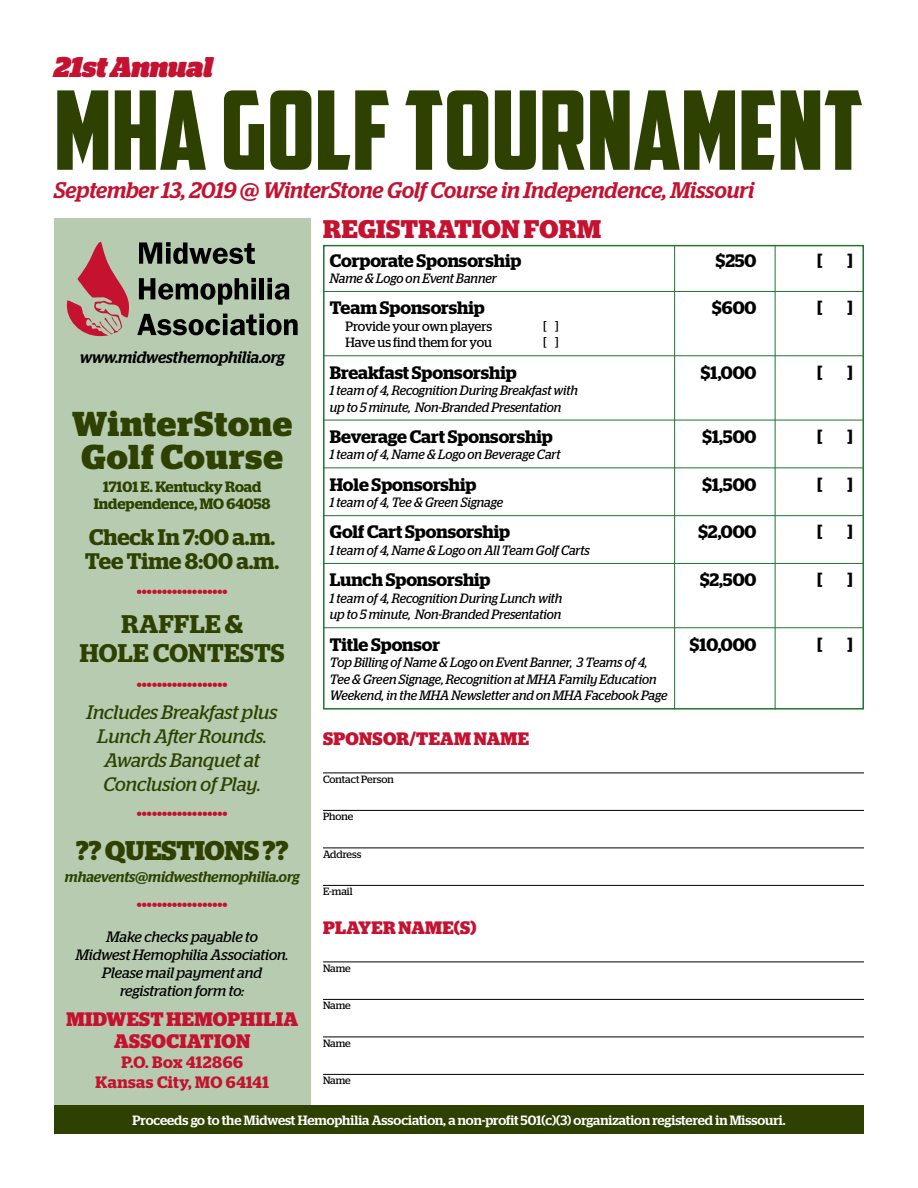
<style>
.page{position:relative;width:918px;height:1188px;background:#fff}
.page>*{position:absolute;margin:0;border:0;box-sizing:border-box;transform-origin:0 0}
.t1{font:109.5px "American Captain";color:#2e4100}
.t2{font:700 34.5px/33px "Stag";letter-spacing:.025em;color:#2e4100}
.t3{font:italic 900 28.5px "Stag";letter-spacing:-.015em;color:#c41230}
.t4{font:700 27px "Stag";letter-spacing:-.005em;color:#2e4100}
.t5{font:600 25.5px/28.5px "Stag";letter-spacing:.02em;color:#2e4100;text-align:center}
.t6{font:700 25.5px "Stag";letter-spacing:.015em;color:#c41230}
.t7{font:italic 500 22.5px "Stag";color:#c41230}
.t8{font:600 22.5px/24px "Stag";color:#2e4100}
.t9{font:italic 19.5px/24px "Stag";letter-spacing:-.005em;color:#2e4100;text-align:center}
.t10{font:700 19.5px/22.5px "Stag";letter-spacing:.02em;color:#c41230;text-align:center}
.t11{font:600 18px "Stag";color:#000}
.t12{font:700 18px "Stag";letter-spacing:.02em;color:#c41230}
.t13{font:600 16.5px/19.8px "Stag";letter-spacing:.03em;color:#c41230;text-align:center}
.t14{font:italic 500 16.5px "Stag";letter-spacing:-.005em;color:#000}
.t15{font:italic 15px/18px "Stag";color:#000;text-align:center}
.t16{font:600 15px "Stag";color:#c41230}
.t17{font:600 15px/16.5px "Stag";color:#2e4100;text-align:center}
.t18{font:italic 500 15px "Stag";letter-spacing:-.005em;color:#2e4100}
.t19{font:italic 13.5px/16.5px "Stag";letter-spacing:-.005em;color:#000;scale:.96 1}
.t20{font:500 13.5px "Stag";color:#fff}
.t21{font:13.5px "Stag";letter-spacing:-.005em;color:#000;scale:.96 1}
.t22{font:10.5px "Stag";letter-spacing:-.005em;color:#000}
</style>
<div class="page">
<div style="left:54px;top:218px;width:256px;height:897px;background:#b6cbb0"></div>
<div style="left:54px;top:1106px;width:810px;height:28px;background:#2e4100"></div>
<svg style="left:66px;top:242px;width:63px;height:94px"></svg>
<svg style="left:139px;top:242px;width:116px;height:22px"></svg>
<svg style="left:139px;top:278px;width:117px;height:27px"></svg>
<div style="left:259px;top:278px;width:5px;height:21px;background:#000"></div>
<svg style="left:267px;top:278px;width:22px;height:22px"></svg>
<svg style="left:137px;top:314px;width:161px;height:21px"></svg>
<hr style="left:323px;top:773px;width:541px;height:1px;background:#000">
<hr style="left:323px;top:810px;width:541px;height:1px;background:#000">
<hr style="left:323px;top:848px;width:541px;height:1px;background:#000">
<hr style="left:323px;top:885px;width:541px;height:1px;background:#000">
<hr style="left:323px;top:962px;width:541px;height:1px;background:#000">
<hr style="left:323px;top:999px;width:541px;height:1px;background:#000">
<hr style="left:323px;top:1037px;width:541px;height:1px;background:#000">
<hr style="left:323px;top:1074px;width:541px;height:1px;background:#000">
<div style="left:323px;top:245px;width:541px;height:465px;border:2px solid #21752f"></div>
<hr style="left:775px;top:245px;width:1px;height:465px;background:#21752f">
<hr style="left:674px;top:245px;width:1px;height:465px;background:#21752f">
<hr style="left:323px;top:291px;width:541px;height:1px;background:#21752f">
<hr style="left:323px;top:355px;width:541px;height:1px;background:#21752f">
<hr style="left:323px;top:420px;width:541px;height:1px;background:#21752f">
<hr style="left:323px;top:467px;width:541px;height:1px;background:#21752f">
<hr style="left:323px;top:515px;width:541px;height:1px;background:#21752f">
<hr style="left:323px;top:563px;width:541px;height:1px;background:#21752f">
<hr style="left:323px;top:627px;width:541px;height:1px;background:#21752f">
<h3 class="t3" style="left:54px;top:50px;width:161px">21st Annual</h3>
<h1 class="t1" style="left:54px;top:65px;width:811px">MHA GOLF TOURNAMENT</h1>
<h3 class="t7" style="left:54px;top:177px;width:702px">September 13, 2019 @ WinterStone Golf Course in Independence, Missouri</h3>
<p class="t14" style="left:80px;top:347px;width:206px">www.midwesthemophilia.org</p>
<h2 class="t2" style="left:72px;top:408px;width:222px">WinterStone<br>Golf Course</h2>
<p class="t17" style="left:94px;top:479px;width:178px">17101 E. Kentucky Road<br>Independence, MO 64058</p>
<h3 class="t8" style="left:85px;top:525px;width:196px">Check In 7:00 a.m.<br>Tee Time 8:00 a.m.</h3>
<p class="t16" style="left:137px;top:582px;width:92px">••••••••••••••••••</p>
<h3 class="t5" style="left:80px;top:610px;width:207px">RAFFLE &amp;<br>HOLE CONTESTS</h3>
<p class="t16" style="left:137px;top:675px;width:92px">••••••••••••••••••</p>
<h3 class="t9" style="left:87px;top:700px;width:192px">Includes Breakfast plus<br>Lunch After Rounds.<br>Awards Banquet at<br>Conclusion of Play.</h3>
<p class="t16" style="left:137px;top:804px;width:92px">••••••••••••••••••</p>
<h3 class="t4" style="left:76px;top:835px;width:214px">?? QUESTIONS ??</h3>
<p class="t18" style="left:65px;top:868px;width:236px">mhaevents@midwesthemophilia.org</p>
<p class="t16" style="left:137px;top:895px;width:92px">••••••••••••••••••</p>
<p class="t15" style="left:76px;top:927px;width:214px">Make checks payable to<br>Midwest Hemophilia Association.<br>Please mail payment and registration form to:</p>
<h3 class="t10" style="left:66px;top:1008px;width:233px">MIDWEST HEMOPHILIA<br>ASSOCIATION</h3>
<p class="t13" style="left:96px;top:1052px;width:175px">P.O. Box 412866<br>Kansas City, MO 64141</p>
<h3 class="t6" style="left:323px;top:214px;width:279px">REGISTRATION FORM</h3>
<h3 class="t11" style="left:330px;top:250px;width:193px">Corporate Sponsorship</h3>
<h3 class="t11" style="left:716px;top:250px;width:42px">$250</h3>
<h3 class="t11" style="left:818px;top:250px;width:6px">[</h3>
<h3 class="t11" style="left:848px;top:250px;width:6px">]</h3>
<p class="t19" style="left:330px;top:270px;width:175px">Name &amp; Logo on Event Banner</p>
<h3 class="t11" style="left:330px;top:297px;width:156px">Team Sponsorship</h3>
<h3 class="t11" style="left:712px;top:297px;width:46px">$600</h3>
<h3 class="t11" style="left:818px;top:297px;width:6px">[</h3>
<h3 class="t11" style="left:848px;top:297px;width:6px">]</h3>
<p class="t21" style="left:346px;top:318px;width:154px">Provide your own players</p>
<p class="t21" style="left:543px;top:318px;width:17px">[ ]</p>
<p class="t21" style="left:346px;top:335px;width:154px">Have us find them for you</p>
<p class="t21" style="left:543px;top:335px;width:17px">[ ]</p>
<h3 class="t11" style="left:330px;top:362px;width:188px">Breakfast Sponsorship</h3>
<h3 class="t11" style="left:701px;top:362px;width:57px">$1,000</h3>
<h3 class="t11" style="left:818px;top:362px;width:6px">[</h3>
<h3 class="t11" style="left:848px;top:362px;width:6px">]</h3>
<p class="t19" style="left:330px;top:382px;width:260px">1 team of 4, Recognition During Breakfast with up to 5 minute, Non-Branded Presentation</p>
<h3 class="t11" style="left:330px;top:426px;width:224px">Beverage Cart Sponsorship</h3>
<h3 class="t11" style="left:702px;top:426px;width:56px">$1,500</h3>
<h3 class="t11" style="left:818px;top:426px;width:6px">[</h3>
<h3 class="t11" style="left:848px;top:426px;width:6px">]</h3>
<p class="t19" style="left:330px;top:446px;width:242px">1 team of 4, Name &amp; Logo on Beverage Cart</p>
<h3 class="t11" style="left:330px;top:474px;width:148px">Hole Sponsorship</h3>
<h3 class="t11" style="left:702px;top:474px;width:56px">$1,500</h3>
<h3 class="t11" style="left:818px;top:474px;width:6px">[</h3>
<h3 class="t11" style="left:848px;top:474px;width:6px">]</h3>
<p class="t19" style="left:330px;top:494px;width:182px">1 team of 4, Tee &amp; Green Signage</p>
<h3 class="t11" style="left:330px;top:522px;width:182px">Golf Cart Sponsorship</h3>
<h3 class="t11" style="left:698px;top:522px;width:60px">$2,000</h3>
<h3 class="t11" style="left:818px;top:522px;width:6px">[</h3>
<h3 class="t11" style="left:848px;top:522px;width:6px">]</h3>
<p class="t19" style="left:330px;top:542px;width:272px">1 team of 4, Name &amp; Logo on All Team Golf Carts</p>
<h3 class="t11" style="left:330px;top:569px;width:162px">Lunch Sponsorship</h3>
<h3 class="t11" style="left:700px;top:569px;width:58px">$2,500</h3>
<h3 class="t11" style="left:818px;top:569px;width:6px">[</h3>
<h3 class="t11" style="left:848px;top:569px;width:6px">]</h3>
<p class="t19" style="left:330px;top:590px;width:244px">1 team of 4, Recognition During Lunch with up to 5 minute, Non-Branded Presentation</p>
<h3 class="t11" style="left:330px;top:634px;width:112px">Title Sponsor</h3>
<h3 class="t11" style="left:690px;top:634px;width:68px">$10,000</h3>
<h3 class="t11" style="left:818px;top:634px;width:6px">[</h3>
<h3 class="t11" style="left:848px;top:634px;width:6px">]</h3>
<p class="t19" style="left:330px;top:654px;width:353px">Top Billing of Name &amp; Logo on Event Banner, 3 Teams of 4,<br>Tee &amp; Green Signage, Recognition at MHA Family Education<br>Weekend, in the MHA Newsletter and on MHA Facebook Page</p>
<h3 class="t12" style="left:323px;top:729px;width:207px">SPONSOR/TEAM NAME</h3>
<p class="t22" style="left:323px;top:773px;width:72px">Contact Person</p>
<p class="t22" style="left:323px;top:811px;width:32px">Phone</p>
<p class="t22" style="left:323px;top:848px;width:40px">Address</p>
<p class="t22" style="left:323px;top:886px;width:31px">E-mail</p>
<h3 class="t12" style="left:323px;top:918px;width:155px">PLAYER NAME(S)</h3>
<p class="t22" style="left:323px;top:962px;width:29px">Name</p>
<p class="t22" style="left:323px;top:1000px;width:29px">Name</p>
<p class="t22" style="left:323px;top:1037px;width:29px">Name</p>
<p class="t22" style="left:323px;top:1075px;width:29px">Name</p>
<p class="t20" style="left:132px;top:1113px;width:655px">Proceeds go to the Midwest Hemophilia Association, a non-profit 501(c)(3) organization registered in Missouri.</p>
</div>
